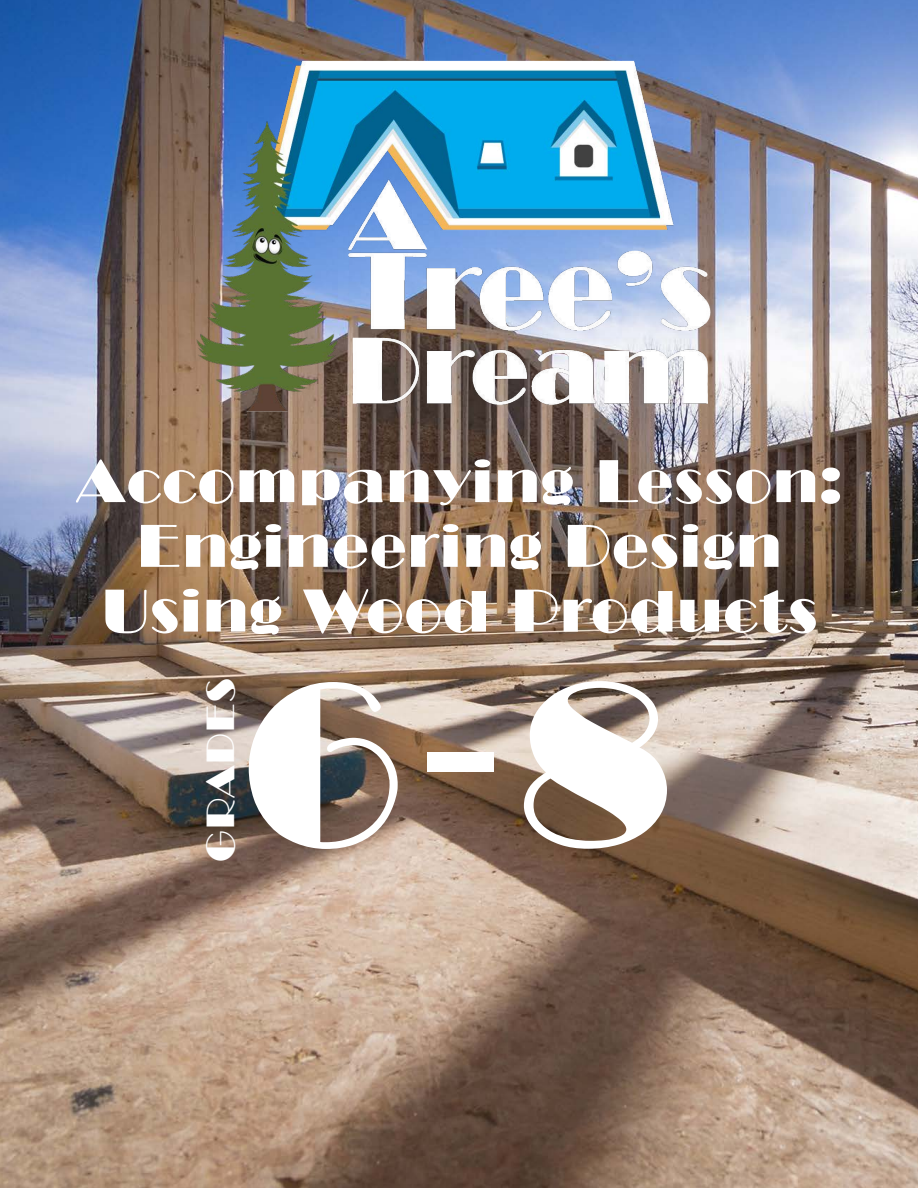
<style>
.page{position:relative;width:918px;height:1188px;background:#fff}
.page>*{position:absolute;margin:0;border:0;box-sizing:border-box;transform-origin:0 0}
.t1{font:225px "LTC Broadway";color:#fff}
.t2{font:60px/64.8px "LTC Broadway";color:#fff;text-align:center}
.t3{font:39px "LTC Broadway";color:#fff}
.s1{font-family:"URWDIN";font-weight:500}
</style>
<div class="page">
<img style="left:0;top:0;width:918px;height:1188px">
<img style="left:186px;top:54px;width:546px;height:371px">
<p class="t2" style="left:76px;top:448px;width:768px">Accompanying Lesson:<br>Engineering Design<br>Using Wood Products</p>
<p class="t3" style="left:198px;top:862px;width:187px;rotate:-90deg">GRADES</p>
<h1 class="t1" style="left:241px;top:635px;width:438px">6<span class="s1">-</span>8</h1>
</div>
